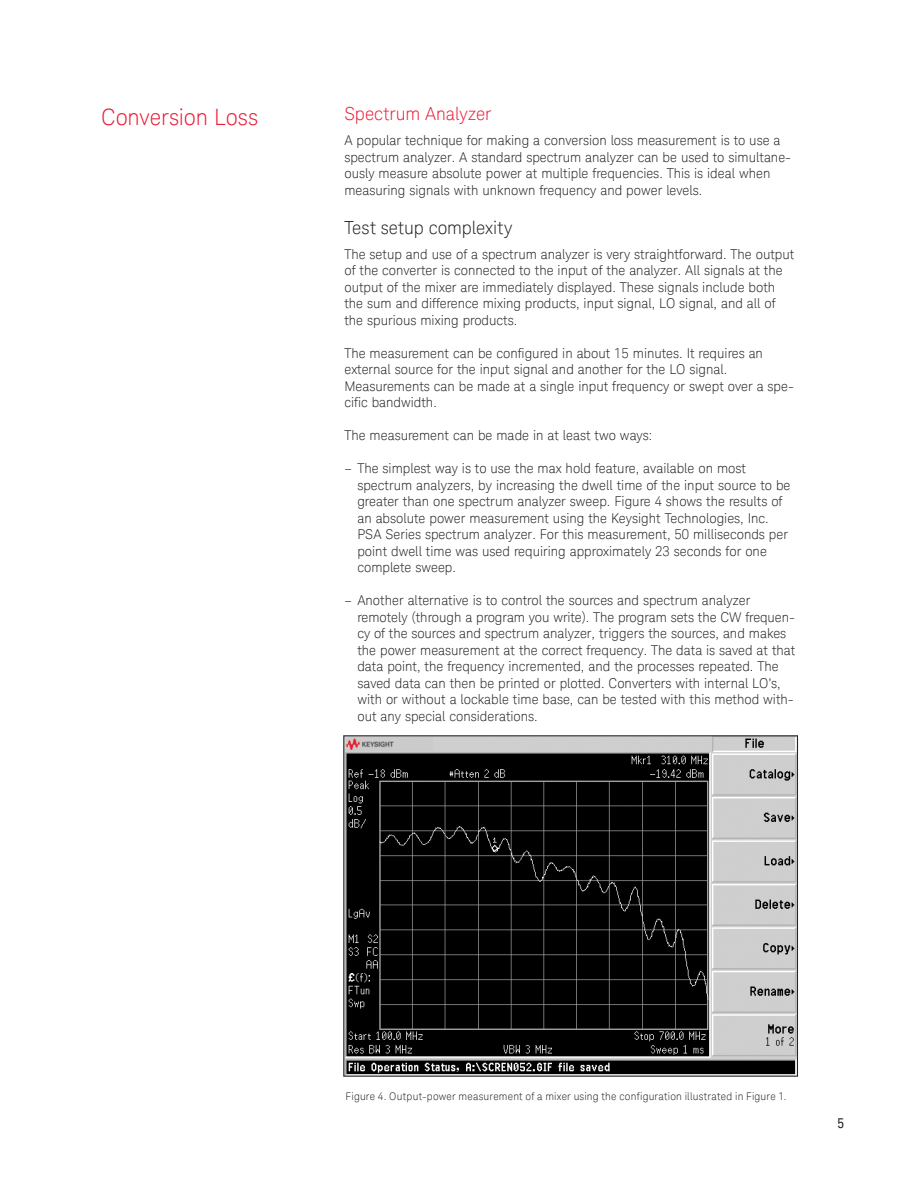
<style>
.page{position:relative;width:918px;height:1188px;background:#fff}
.page>*{position:absolute;margin:0;border:0;box-sizing:border-box;transform-origin:0 0}
.K_Heading_1{font:300 22.5px "Keysight Sans";letter-spacing:-.005em;color:#ed1a36}
.K_Heading_3{font:300 18px "Keysight Sans";color:#231f20}
.K_Heading_2{font:300 18px "Keysight Sans";letter-spacing:-.005em;color:#ed1a36}
.t1{font:300 13.5px/16.5px "Keysight Sans";color:#231f20}
.K_Body_Text{font:13.5px "Keysight Sans Condensed";color:#231f20}
.K_Captions{font:300 10.5px "Keysight Sans";letter-spacing:.02em;color:#231f20}
</style>
<div class="page">
<img style="left:345px;top:737px;width:451px;height:337px">
<div style="left:343px;top:735px;width:455px;height:341px;border:1px solid #231f20"></div>
<p class="K_Heading_1" style="left:101px;top:104px;width:159px">Conversion Loss</p>
<p class="K_Heading_2" style="left:344px;top:103px;width:148px">Spectrum Analyzer</p>
<p class="t1" style="left:344px;top:132px;width:448px">A popular technique for making a conversion loss measurement is to use a spectrum analyzer. A standard spectrum analyzer can be used to simultane&shy;ously measure absolute power at multiple frequencies. This is ideal when measuring signals with unknown frequency and power levels.</p>
<p class="K_Heading_3" style="left:344px;top:217px;width:170px">Test setup complexity</p>
<p class="t1" style="left:344px;top:246px;width:452px">The setup and use of a spectrum analyzer is very straightforward. The output of the converter is connected to the input of the analyzer. All signals at the output of the mixer are immediately displayed. These signals include both the sum and difference mixing products, input signal, LO signal, and all of the spurious mixing products.</p>
<p class="t1" style="left:344px;top:345px;width:451px">The measurement can be configured in about 15 minutes. It requires an external source for the input signal and another for the LO signal.<br>Measurements can be made at a single input frequency or swept over a spe&shy;cific bandwidth.</p>
<p class="t1" style="left:344px;top:427px;width:310px">The measurement can be made in at least two ways:</p>
<p class="t1" style="left:357px;top:460px;width:435px;text-indent:-13px">– The simplest way is to use the max hold feature, available on most spectrum analyzers, by increasing the dwell time of the input source to be greater than one spectrum analyzer sweep. Figure 4 shows the results of an absolute power measurement using the Keysight Technologies, Inc.<br>PSA Series spectrum analyzer. For this measurement, 50 milliseconds per point dwell time was used requiring approximately 23 seconds for one complete sweep.</p>
<p class="t1" style="left:357px;top:592px;width:440px;text-indent:-13px">– Another alternative is to control the sources and spectrum analyzer remotely (through a program you write). The program sets the CW frequen&shy;cy of the sources and spectrum analyzer, triggers the sources, and makes the power measurement at the correct frequency. The data is saved at that data point, the frequency incremented, and the processes repeated. The saved data can then be printed or plotted. Converters with internal LO’s, with or without a lockable time base, can be tested with this method with&shy;out any special considerations.</p>
<p class="K_Captions" style="left:346px;top:1090px;width:442px">Figure 4. Output-power measurement of a mixer using the configuration illustrated in Figure 1.</p>
<p class="K_Body_Text" style="left:838px;top:1115px;width:8px">5</p>
</div>
